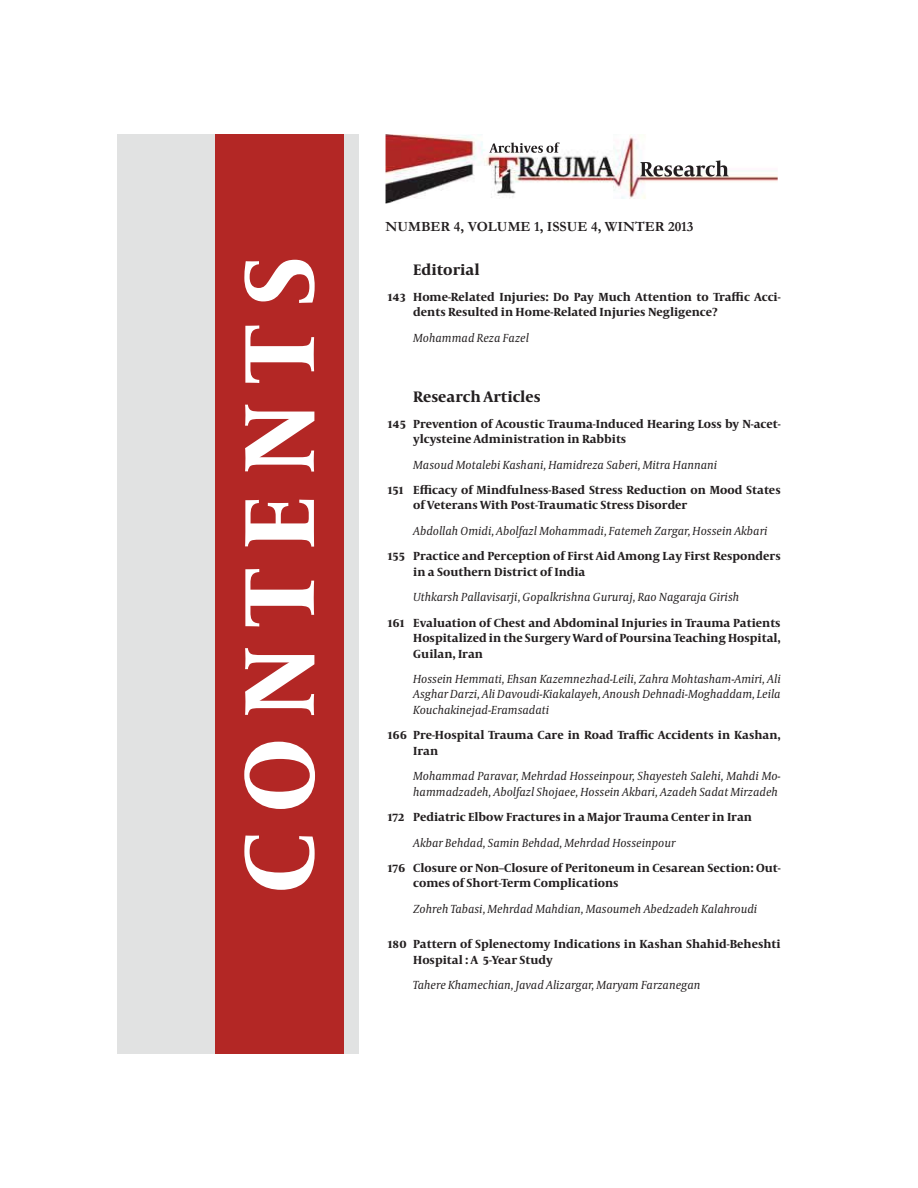
<style>
.page{position:relative;width:918px;height:1188px;background:#fff}
.page>*{position:absolute;margin:0;border:0;box-sizing:border-box;transform-origin:0 0}
.t1{font:700 101.55px "Capitolium News";letter-spacing:.2em;color:#fff}
.t2{font:700 15.45px "Capitolium News";color:#231f20}
.t3{font:700 14.1px "Garamond";color:#231f20}
.t4{font:700 12px/15.5px "Capitolium News";color:#231f20}
.t5{font:italic 12px/15.5px "Capitolium News";color:#231f20;text-align:justify}
</style>
<div class="page">
<div style="left:117px;top:134px;width:242px;height:920px;background:#e1e2e2"></div>
<div style="left:216px;top:134px;width:128px;height:920px;background:#b32725"></div>
<img style="left:386px;top:134px;width:392px;height:69px">
<img style="left:640px;top:160px;width:89px;height:17px">
<img style="left:489px;top:142px;width:64px;height:11px">
<h1 class="t1" style="left:235px;top:893px;width:639px;rotate:-90deg">CONTENTS</h1>
<p class="t3" style="left:386px;top:218px;width:309px">NUMBER 4, VOLUME 1, ISSUE 4, WINTER 2013</p>
<p class="t2" style="left:413px;top:263px;width:68px">Editorial</p>
<p class="t4" style="left:413px;top:290px;width:369px;text-indent:-25px">143 Home-Related Injuries: Do Pay Much Attention to Traffic Acci&shy;dents Resulted in Home-Related Injuries Negligence?</p>
<p class="t5" style="left:413px;top:331px;width:117px">Mohammad Reza Fazel</p>
<p class="t2" style="left:413px;top:390px;width:129px">Research Articles</p>
<p class="t4" style="left:413px;top:417px;width:369px;text-indent:-25px">145 Prevention of Acoustic Trauma-Induced Hearing Loss by N-acet&shy;ylcysteine Administration in Rabbits</p>
<p class="t5" style="left:413px;top:458px;width:305px">Masoud Motalebi Kashani, Hamidreza Saberi, Mitra Hannani</p>
<p class="t4" style="left:413px;top:483px;width:369px;text-indent:-25px">151 Efficacy of Mindfulness-Based Stress Reduction on Mood States of Veterans With Post-Traumatic Stress Disorder</p>
<p class="t5" style="left:413px;top:524px;width:356px">Abdollah Omidi, Abolfazl Mohammadi, Fatemeh Zargar, Hossein Akbari</p>
<p class="t4" style="left:413px;top:549px;width:369px;text-indent:-25px">155 Practice and Perception of First Aid Among Lay First Responders in a Southern District of India</p>
<p class="t5" style="left:413px;top:590px;width:327px">Uthkarsh Pallavisarji, Gopalkrishna Gururaj, Rao Nagaraja Girish</p>
<p class="t4" style="left:413px;top:616px;width:369px;text-align:justify;text-indent:-25px">161 Evaluation of Chest and Abdominal Injuries in Trauma Patients Hospitalized in the Surgery Ward of Poursina Teaching Hospital, Guilan, Iran</p>
<p class="t5" style="left:413px;top:672px;width:369px">Hossein Hemmati, Ehsan Kazemnezhad-Leili, Zahra Mohtasham-Amiri, Ali Asghar Darzi, Ali Davoudi-Kiakalayeh, Anoush Dehnadi-Moghaddam, Leila Kouchakinejad-Eramsadati</p>
<p class="t4" style="left:413px;top:728px;width:369px;text-indent:-25px">166 Pre-Hospital Trauma Care in Road Traffic Accidents in Kashan,<br>Iran</p>
<p class="t5" style="left:413px;top:769px;width:369px">Mohammad Paravar, Mehrdad Hosseinpour, Shayesteh Salehi, Mahdi Mo&shy;hammadzadeh, Abolfazl Shojaee, Hossein Akbari, Azadeh Sadat Mirzadeh</p>
<p class="t4" style="left:388px;top:810px;width:366px">172 Pediatric Elbow Fractures in a Major Trauma Center in Iran</p>
<p class="t5" style="left:413px;top:836px;width:264px">Akbar Behdad, Samin Behdad, Mehrdad Hosseinpour</p>
<p class="t4" style="left:413px;top:861px;width:369px;text-indent:-25px">176 Closure or Non–Closure of Peritoneum in Cesarean Section: Out&shy;comes of Short-Term Complications</p>
<p class="t5" style="left:413px;top:902px;width:346px">Zohreh Tabasi, Mehrdad Mahdian, Masoumeh Abedzadeh Kalahroudi</p>
<p class="t4" style="left:413px;top:937px;width:369px;text-indent:-25px">180 Pattern of Splenectomy Indications in Kashan Shahid-Beheshti<br>Hospital : A 5-Year Study</p>
<p class="t5" style="left:413px;top:978px;width:289px">Tahere Khamechian, Javad Alizargar, Maryam Farzanegan</p>
</div>
